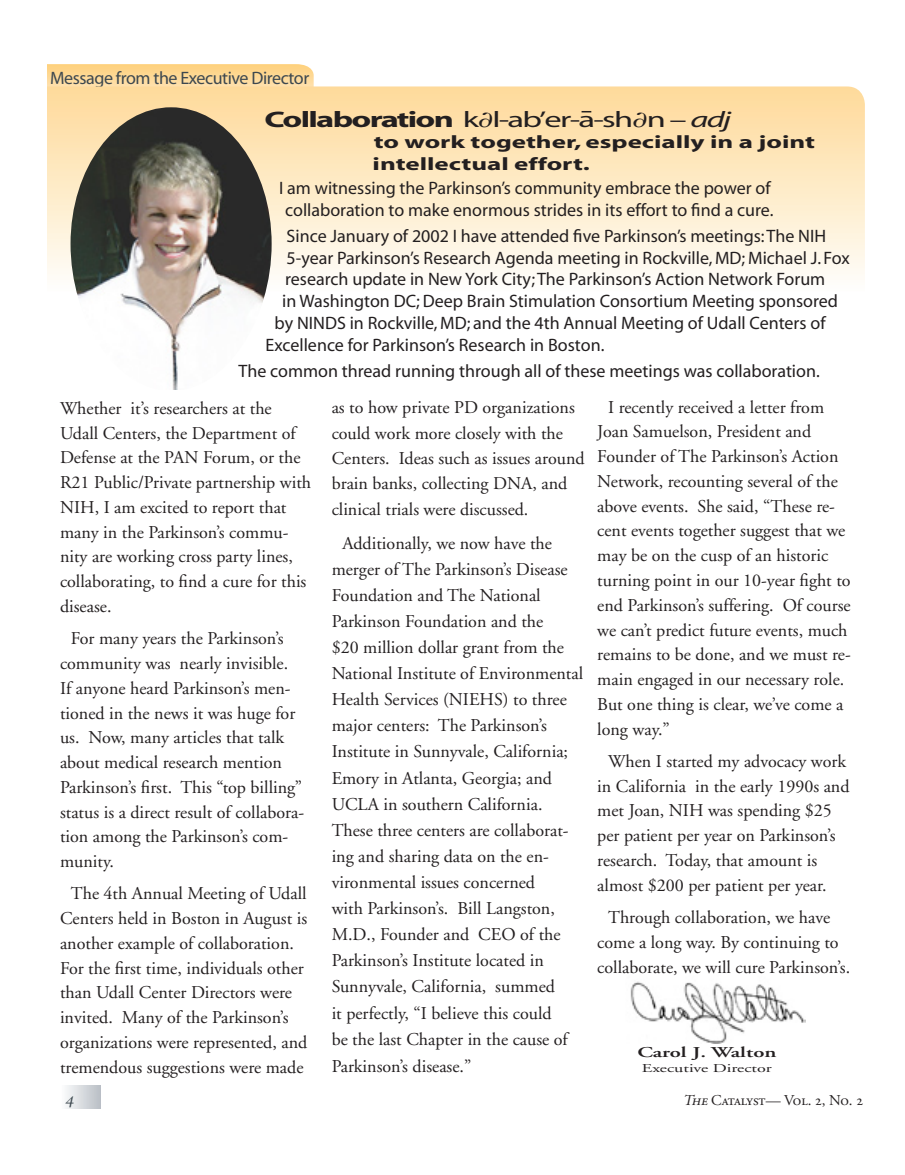
<style>
.page{position:relative;width:905px;height:1175px;background:#fff}
.page>*{position:absolute;margin:0;border:0;box-sizing:border-box;transform-origin:0 0}
.t1{font:22.5px "Myriad";color:#231f20;scale:1.53 1}
.t2{font:18px/24.8px "Adobe Garamond";color:#231f20}
.t3{font:18px/21.8px "Myriad";color:#231f20;text-align:center}
.t4{font:700 18px/21.6px "Myriad";color:#231f20;scale:1.5 1}
.t5{font:18px "Myriad";letter-spacing:-.025em;color:#3d484f}
.t6{font:italic 18px "Adobe Garamond Regular SC";color:#3d484f}
.t7{font:15px "Adobe Garamond Regular SC";letter-spacing:-.015em;color:#231f20}
.t8{font:600 15px "Adobe Garamond";color:#231f20;scale:1.5 1}
.t9{font:12px "Adobe Garamond";color:#231f20;scale:1.5 1}
.s1{font-weight:700}
.s2{font-style:italic}
</style>
<div class="page">
<div style="left:60px;top:1085px;width:41px;height:23px;background:linear-gradient(to right,#fff,#b9bec5)"></div>
<svg style="left:47px;top:64px;width:267px;height:22px;background:#fed894"></svg>
<svg style="left:47px;top:86px;width:817px;height:189px;background:#fde9c3"></svg>
<img style="left:70px;top:107px;width:202px;height:282px;border-radius:50%">
<img style="left:630px;top:981px;width:175px;height:62px">
<p class="t5" style="left:50px;top:69px;width:260px">Message from the Executive Director</p>
<p class="t1" style="left:264px;top:108px;width:306px"><span class="s1">Collaboration</span> k∂l-ab’er-a-sh∂n– <span class="s2">adj</span></p>
<p class="t4" style="left:372px;top:132px;width:296px">to work together, especially in a joint intellectual effort.</p>
<p class="t3" style="left:279px;top:178px;width:496px">I am witnessing the Parkinson’s community embrace the power of collaboration to make enormous strides in its effort to find a cure.</p>
<p class="t3" style="left:286px;top:226px;width:541px">Since January of 2002 I have attended five Parkinson’s meetings: The NIH</p>
<p class="t3" style="left:286px;top:247px;width:564px">5-year Parkinson’s Research Agenda meeting in Rockville, MD; Michael J. Fox</p>
<p class="t3" style="left:285px;top:269px;width:541px">research update in New York City; The Parkinson’s Action Network Forum</p>
<p class="t3" style="left:282px;top:291px;width:557px">in Washington DC; Deep Brain Stimulation Consortium Meeting sponsored</p>
<p class="t3" style="left:274px;top:313px;width:552px">by NINDS in Rockville, MD; and the 4th Annual Meeting of Udall Centers of</p>
<p class="t3" style="left:266px;top:334px;width:340px">Excellence for Parkinson’s Research in Boston.</p>
<p class="t3" style="left:238px;top:361px;width:582px">The common thread running through all of these meetings was collaboration.</p>
<p class="t2" style="left:60px;top:396px;width:253px">Whether it’s researchers at the<br>Udall Centers, the Department of<br>Defense at the PAN Forum, or the<br>R21 Public/Private partnership with<br>NIH, I am excited to report that many in the Parkinson’s commu&shy;nity are working cross party lines, collaborating, to find a cure for this disease.</p>
<p class="t2" style="left:60px;top:626px;width:246px;text-indent:11px">For many years the Parkinson’s community was nearly invisible.<br>If anyone heard Parkinson’s men&shy;tioned in the news it was huge for us. Now, many articles that talk about medical research mention<br>Parkinson’s first. This “top billing” status is a direct result of collabora&shy;tion among the Parkinson’s com&shy;munity.</p>
<p class="t2" style="left:60px;top:881px;width:249px;text-indent:11px">The 4th Annual Meeting of Udall Centers held in Boston in August is another example of collaboration.<br>For the first time, individuals other than Udall Center Directors were invited. Many of the Parkinson’s organizations were represented, and tremendous suggestions were made</p>
<p class="t2" style="left:597px;top:395px;width:255px;text-indent:11px">I recently received a letter from<br>Joan Samuelson, President and<br>Founder of The Parkinson’s Action<br>Network, recounting several of the above events. She said, “These re&shy;cent events together suggest that we may be on the cusp of an historic turning point in our 10-year fight to end Parkinson’s suffering. Of course we can’t predict future events, much remains to be done, and we must re&shy;main engaged in our necessary role.<br>But one thing is clear, we’ve come a long way.”</p>
<p class="t2" style="left:597px;top:749px;width:254px;text-indent:11px">When I started my advocacy work in California in the early 1990s and met Joan, NIH was spending $25 per patient per year on Parkinson’s research. Today, that amount is almost $200 per patient per year.</p>
<p class="t2" style="left:597px;top:905px;width:254px;text-indent:11px">Through collaboration, we have come a long way. By continuing to collaborate, we will cure Parkinson’s.</p>
<p class="t2" style="left:332px;top:395px;width:254px;line-height:25.3px">as to how private PD organizations could work more closely with the Centers. Ideas such as issues around brain banks, collecting DNA, and clinical trials were discussed.</p>
<p class="t2" style="left:332px;top:530px;width:253px;line-height:26.1px;text-indent:11px">Additionally, we now have the merger of The Parkinson’s Disease<br>Foundation and The National<br>Parkinson Foundation and the<br>$20 million dollar grant from the<br>National Institute of Environmental<br>Health Services (NIEHS) to three major centers: The Parkinson’s<br>Institute in Sunnyvale, California;<br>Emory in Atlanta, Georgia; and<br>UCLA in southern California.<br>These three centers are collaborat&shy;ing and sharing data on the en&shy;vironmental issues concerned<br>with Parkinson’s. Bill Langston,<br>M.D., Founder and CEO of the<br>Parkinson’s Institute located in<br>Sunnyvale, California, summed<br>it perfectly, “I believe this could<br>be the last Chapter in the cause of<br>Parkinson’s disease.”</p>
<p class="t8" style="left:637px;top:1044px;width:94px">Carol J. Walton</p>
<p class="t9" style="left:642px;top:1061px;width:88px">Executive Director</p>
<p class="t6" style="left:65px;top:1088px;width:14px">4</p>
<p class="t7" style="left:683px;top:1092px;width:181px"><span class="s2">The</span> Catalyst— Vol. 2, No. 2</p>
</div>
